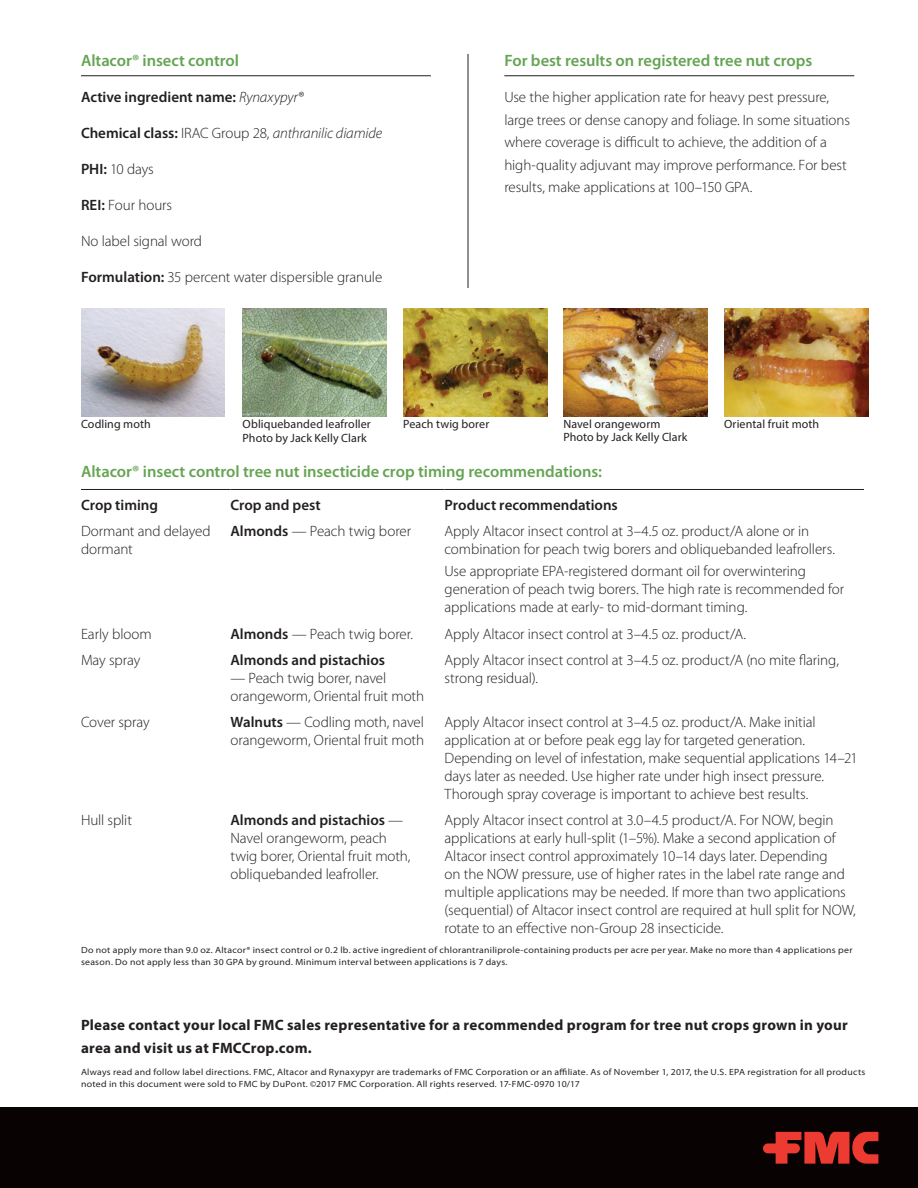
<style>
.page{position:relative;width:918px;height:1188px;background:#fff}
.page>*{position:absolute;margin:0;border:0;box-sizing:border-box;transform-origin:0 0}
.chart_header{font:600 16.5px "Myriad Pro";letter-spacing:-.005em;color:#65a453}
.Green_subheaders_w_r{font:600 16.5px "Myriad Pro";letter-spacing:-.005em;color:#65a453}
.chart_body{font:300 15px/18px "Myriad Pro";letter-spacing:-.005em;color:#231f20}
.body_text{font:300 15px/22.5px "Myriad Pro";letter-spacing:-.005em;color:#231f20}
.t1{font:700 15px/22.5px "Myriad Pro";letter-spacing:.015em;color:#231f20}
.body_text-2{font:italic 300 15px "Myriad Pro";letter-spacing:-.01em;color:#231f20}
.chart_body_BOLD{font:600 15px "Myriad Pro";color:#231f20}
.body_text-3{font:600 15px "Myriad Pro";color:#231f20}
.chart_body-2{font:600 15px "Myriad Pro";color:#231f20}
.cutlines{font:12px "Myriad Pro";letter-spacing:.01em;color:#231f20}
.legal{font:semi-expanded 9px/12px "Myriad Pro";letter-spacing:.03em;color:#231f20}
.s1{font-weight:300;font-style:italic}
.s2{font-weight:600;font-style:normal}
.s3{font-style:normal}
.s4{font-weight:600}
</style>
<div class="page">
<div style="left:0;top:1107px;width:918px;height:81px;background:#080302"></div>
<svg style="left:763px;top:1132px;width:115px;height:32px"></svg>
<hr style="left:81px;top:75px;width:350px;height:1px;background:#231f20">
<hr style="left:504px;top:75px;width:350px;height:1px;background:#231f20">
<hr style="left:468px;top:54px;width:1px;height:234px;background:#231f20">
<img style="left:81px;top:309px;width:144px;height:108px">
<img style="left:563px;top:309px;width:144px;height:108px">
<img style="left:403px;top:309px;width:144px;height:108px">
<img style="left:243px;top:309px;width:144px;height:108px">
<img style="left:724px;top:309px;width:144px;height:108px">
<hr style="left:81px;top:489px;width:149px;height:1px;background:#231f20">
<hr style="left:230px;top:489px;width:215px;height:1px;background:#231f20">
<hr style="left:445px;top:489px;width:419px;height:1px;background:#231f20">
<p class="Green_subheaders_w_r" style="left:81px;top:50px;width:160px">Altacor® insect control</p>
<p class="body_text-3" style="left:81px;top:88px;width:224px">Active ingredient name: <span class="s1">Rynaxypyr®</span></p>
<p class="body_text-2" style="left:81px;top:124px;width:303px"><span class="s2">Chemical class:</span> <span class="s3">IRAC Group 28,</span> anthranilic diamide</p>
<p class="body_text" style="left:81px;top:158px;width:74px"><span class="s4">PHI:</span> 10 days</p>
<p class="body_text" style="left:81px;top:194px;width:93px"><span class="s4">REI:</span> Four hours</p>
<p class="body_text" style="left:81px;top:230px;width:123px">No label signal word</p>
<p class="body_text" style="left:81px;top:266px;width:303px"><span class="s4">Formulation:</span> 35 percent water dispersible granule</p>
<p class="Green_subheaders_w_r" style="left:504px;top:50px;width:309px">For best results on registered tree nut crops</p>
<p class="body_text" style="left:504px;top:86px;width:347px">Use the higher application rate for heavy pest pressure, large trees or dense canopy and foliage. In some situations where coverage is difficult to achieve, the addition of a high-quality adjuvant may improve performance. For best results, make applications at 100–150 GPA.</p>
<p class="cutlines" style="left:81px;top:417px;width:71px">Codling moth</p>
<p class="cutlines" style="left:563px;top:416px;width:99px">Navel orangeworm</p>
<p class="cutlines" style="left:563px;top:430px;width:126px">Photo by Jack Kelly Clark</p>
<p class="cutlines" style="left:243px;top:417px;width:130px">Obliquebanded leafroller</p>
<p class="cutlines" style="left:403px;top:416px;width:88px">Peach twig borer</p>
<p class="cutlines" style="left:243px;top:430px;width:126px">Photo by Jack Kelly Clark</p>
<p class="cutlines" style="left:724px;top:416px;width:96px">Oriental fruit moth</p>
<p class="chart_header" style="left:81px;top:461px;width:523px">Altacor® insect control tree nut insecticide crop timing recommendations:</p>
<p class="chart_body_BOLD" style="left:81px;top:495px;width:79px">Crop timing</p>
<p class="chart_body_BOLD" style="left:230px;top:495px;width:92px">Crop and pest</p>
<p class="chart_body_BOLD" style="left:445px;top:495px;width:175px">Product recommendations</p>
<p class="chart_body" style="left:81px;top:522px;width:131px">Dormant and delayed dormant</p>
<p class="chart_body" style="left:230px;top:522px;width:182px"><span class="s4">Almonds</span> — Peach twig borer</p>
<p class="chart_body" style="left:445px;top:522px;width:392px">Apply Altacor insect control at 3–4.5 oz. product/A alone or in combination for peach twig borers and obliquebanded leafrollers.</p>
<p class="chart_body" style="left:445px;top:562px;width:401px">Use appropriate EPA-registered dormant oil for overwintering generation of peach twig borers. The high rate is recommended for applications made at early- to mid-dormant timing.</p>
<p class="chart_body" style="left:81px;top:625px;width:72px">Early bloom</p>
<p class="chart_body" style="left:230px;top:625px;width:184px"><span class="s4">Almonds</span> — Peach twig borer.</p>
<p class="chart_body" style="left:445px;top:625px;width:303px">Apply Altacor insect control at 3–4.5 oz. product/A.</p>
<p class="chart_body" style="left:81px;top:651px;width:61px">May spray</p>
<p class="chart_body-2" style="left:230px;top:650px;width:156px">Almonds and pistachios</p>
<p class="chart_body" style="left:230px;top:669px;width:195px">— Peach twig borer, navel orangeworm, Oriental fruit moth</p>
<p class="chart_body" style="left:445px;top:651px;width:396px">Apply Altacor insect control at 3–4.5 oz. product/A (no mite flaring, strong residual).</p>
<p class="chart_body" style="left:81px;top:713px;width:70px">Cover spray</p>
<p class="chart_body" style="left:230px;top:713px;width:195px"><span class="s4">Walnuts</span> — Codling moth, navel orangeworm, Oriental fruit moth</p>
<p class="chart_body" style="left:445px;top:713px;width:415px">Apply Altacor insect control at 3–4.5 oz. product/A. Make initial application at or before peak egg lay for targeted generation.<br>Depending on level of infestation, make sequential applications 14–21 days later as needed. Use higher rate under high insect pressure.<br>Thorough spray coverage is important to achieve best results.</p>
<p class="chart_body" style="left:81px;top:811px;width:53px">Hull split</p>
<p class="chart_body" style="left:230px;top:811px;width:182px"><span class="s4">Almonds and pistachios</span> —<br>Navel orangeworm, peach twig borer, Oriental fruit moth, obliquebanded leafroller.</p>
<p class="chart_body" style="left:445px;top:811px;width:413px">Apply Altacor insect control at 3.0–4.5 product/A. For NOW, begin applications at early hull-split (1–5%). Make a second application of Altacor insect control approximately 10–14 days later. Depending<br>on the NOW pressure, use of higher rates in the label rate range and multiple applications may be needed. If more than two applications (sequential) of Altacor insect control are required at hull split for NOW, rotate to an effective non-Group 28 insecticide.</p>
<p class="legal" style="left:81px;top:944px;width:773px">Do not apply more than 9.0 oz. Altacor® insect control or 0.2 lb. active ingredient of chlorantraniliprole-containing products per acre per year. Make no more than 4 applications per season. Do not apply less than 30 GPA by ground. Minimum interval between applications is 7 days.</p>
<p class="t1" style="left:81px;top:1013px;width:768px">Please contact your local FMC sales representative for a recommended program for tree nut crops grown in your area and visit us at FMCCrop.com.</p>
<p class="legal" style="left:81px;top:1066px;width:786px">Always read and follow label directions. FMC, Altacor and Rynaxypyr are trademarks of FMC Corporation or an affiliate. As of November 1, 2017, the U.S. EPA registration for all products noted in this document were sold to FMC by DuPont. ©2017 FMC Corporation. All rights reserved. 17-FMC-0970 10/17</p>
</div>
